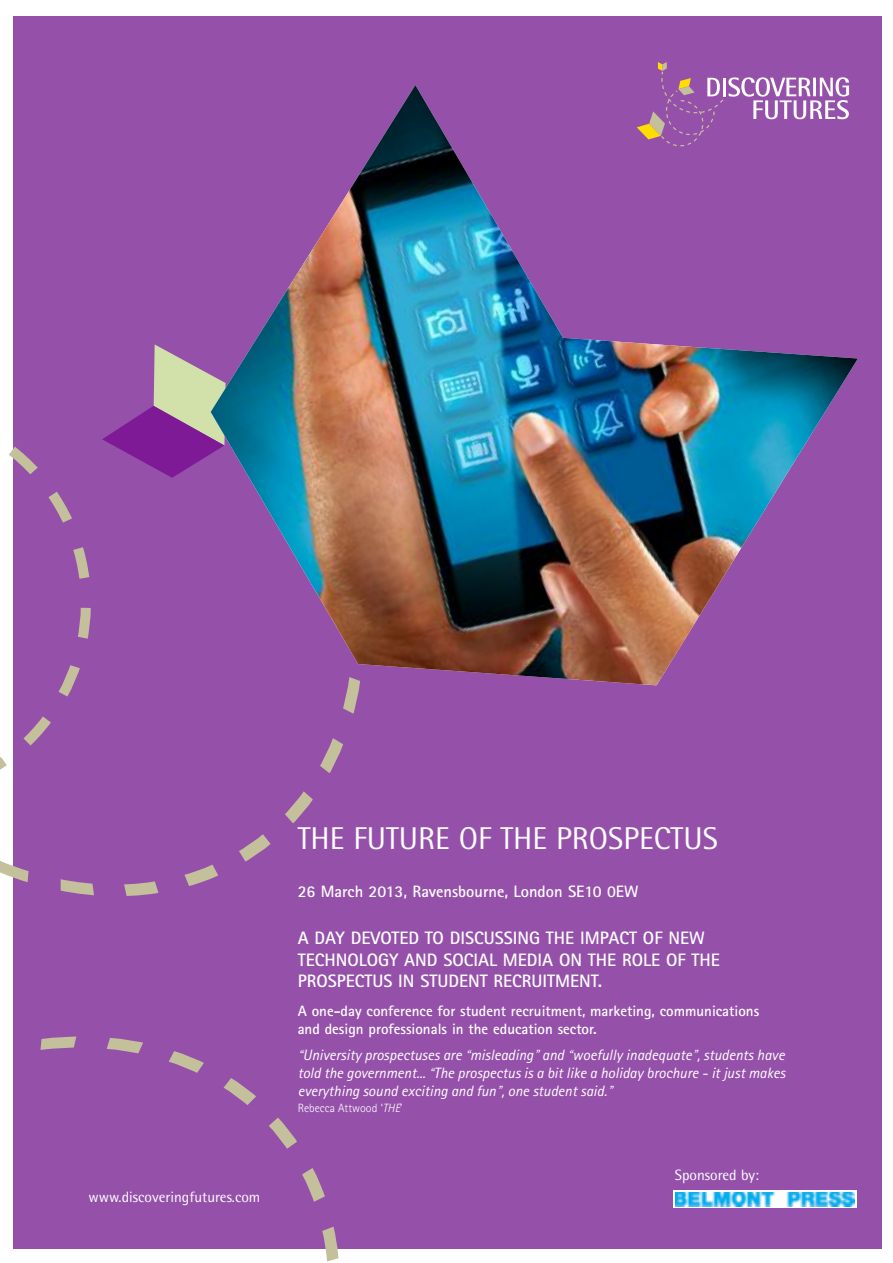
<style>
.page{position:relative;width:893px;height:1263px;background:#fff}
.page>*{position:absolute;margin:0;border:0;box-sizing:border-box;transform-origin:0 0}
.t1{font:31.5px "Rotis Semi Sans";color:#fff}
.t2{font:700 18px/21.6px "Rotis Sans Serif";color:#fff}
.t3{font:700 16.5px "Rotis Sans Serif";color:#fff}
.t4{font:italic 15px/18px "Rotis Sans Serif";color:#fff;text-align:justify}
.t5{font:700 15px/18px "Rotis Sans Serif";color:#fff}
.t6{font:15px "Rotis Semi Sans";color:#fff}
.t7{font:300 12px "Rotis Sans Serif";color:#fff}
.s1{font-family:"Monotype Corsiva";font-style:normal}
.s2{font-style:italic}
</style>
<div class="page">
<div style="left:13px;top:16px;width:868px;height:1232px;background:#9551aa"></div>
<svg style="left:13px;top:1043px;width:478px;height:219px"></svg>
<svg style="left:9px;top:447px;width:50px;height:48px"></svg>
<svg style="left:657px;top:62px;width:192px;height:23px"></svg>
<svg style="left:102px;top:344px;width:109px;height:134px"></svg>
<svg style="left:0;top:495px;width:360px;height:548px"></svg>
<img style="left:211px;top:85px;width:647px;height:600px">
<svg style="left:673px;top:1190px;width:184px;height:18px"></svg>
<img style="left:675px;top:1192px;width:180px;height:14px">
<p class="t6" style="left:89px;top:1192px;width:173px">www.discoveringfutures.com</p>
<h1 class="t1" style="left:298px;top:827px;width:422px">THE FUTURE OF THE PROSPECTUS</h1>
<p class="t3" style="left:298px;top:885px;width:342px">26 March 2013, Ravensbourne, London SE10 0EW</p>
<p class="t2" style="left:298px;top:929px;width:424px">A DAY DEVOTED TO DISCUSSING THE IMPACT OF NEW<br>TECHNOLOGY AND SOCIAL MEDIA ON THE ROLE OF THE<br>PROSPECTUS IN STUDENT RECRUITMENT.</p>
<p class="t5" style="left:298px;top:1003px;width:463px">A one-day conference for student recruitment, marketing, communications and design professionals in the education sector.</p>
<p class="t4" style="left:298px;top:1047px;width:489px"><span class="s1">“</span>University prospectuses are <span class="s1">“</span>misleading<span class="s1">”</span> and <span class="s1">“</span>woefully inadequate<span class="s1">”</span>, students have told the government... <span class="s1">“</span>The prospectus is a bit like a holiday brochure - it just makes everything sound exciting and fun<span class="s1">”</span>, one student said.<span class="s1">”</span></p>
<p class="t7" style="left:298px;top:1104px;width:106px">Rebecca Attwood ‘<span class="s2">THE</span>’</p>
<p class="t6" style="left:675px;top:1169px;width:86px">Sponsored by:</p>
</div>
